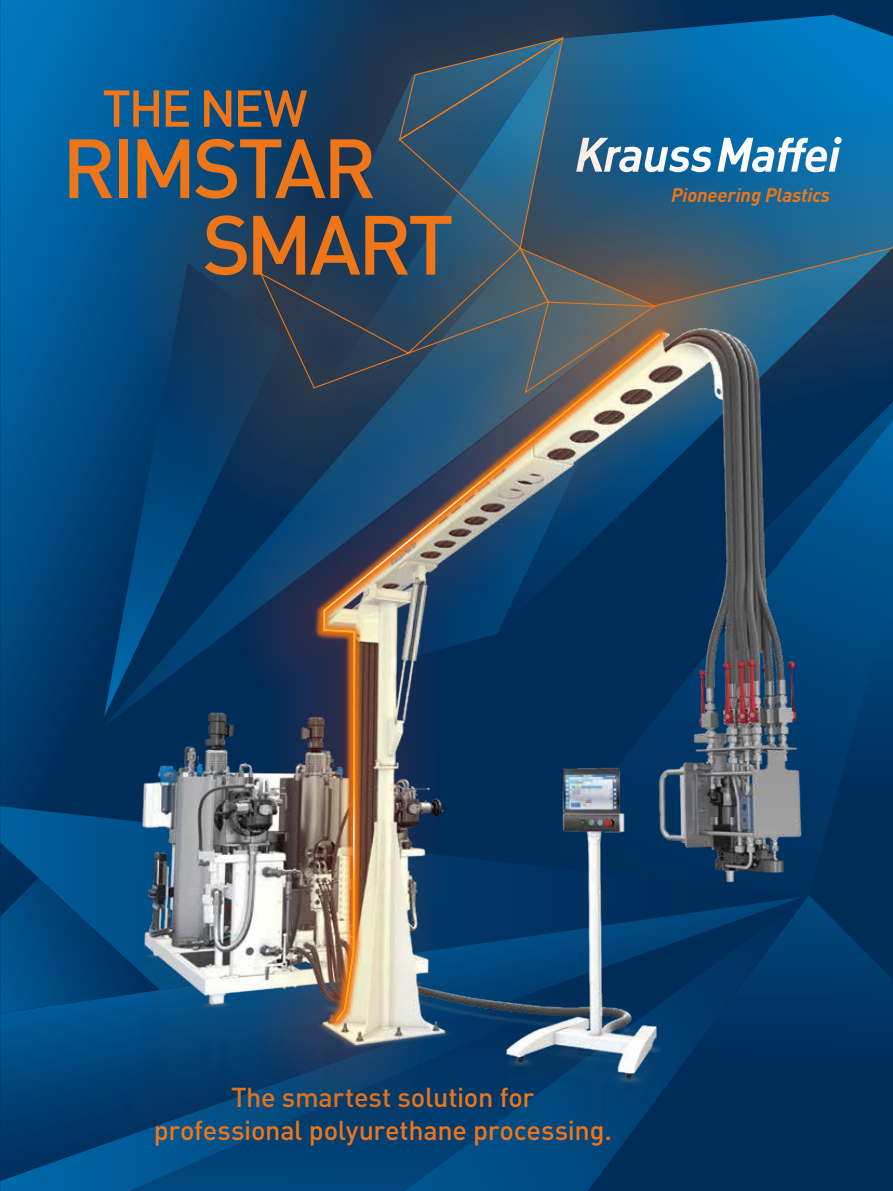
<style>
.page{position:relative;width:893px;height:1191px;background:#fff}
.page>*{position:absolute;margin:0;border:0;box-sizing:border-box;transform-origin:0 0}
.t1{font:500 82.5px "DIN Pro";letter-spacing:-.05em;color:#ee7518}
.t2{font:500 51px "DIN Pro";letter-spacing:-.05em;color:#ee7518}
.t3{font:500 27px/33px "DIN Pro";letter-spacing:-.01em;color:#ee7518;text-align:center}
.t4{font:italic 700 19.35px "DIN Pro";letter-spacing:-.01em;color:#ee7518}
</style>
<div class="page">
<svg style="left:0;top:0;width:893px;height:281px"></svg>
<div style="left:809px;top:1123px;width:84px;height:68px;background:#002c58"></div>
<svg style="left:0;top:1123px;width:404px;height:57px"></svg>
<svg style="left:404px;top:1123px;width:405px;height:68px"></svg>
<svg style="left:801px;top:15px;width:92px;height:87px"></svg>
<div style="left:115px;top:0;width:686px;height:538px;background:#ee7518;opacity:.3"></div>
<svg style="left:258px;top:35px;width:400px;height:211px"></svg>
<div style="left:404px;top:156px;width:394px;height:296px;background:#ee7518;opacity:.3"></div>
<div style="left:509px;top:102px;width:384px;height:349px;background:#ee7518;opacity:.3"></div>
<svg style="left:748px;top:246px;width:145px;height:35px"></svg>
<img style="left:0;top:281px;width:893px;height:842px">
<div style="left:235px;top:246px;width:513px;height:863px;background:#ee7518;opacity:.31"></div>
<img style="left:323px;top:332px;width:337px;height:690px">
<h2 class="t2" style="left:102px;top:74px;width:207px">THE NEW</h2>
<h1 class="t1" style="left:62px;top:112px;width:316px">RIMSTAR</h1>
<h1 class="t1" style="left:202px;top:189px;width:253px">SMART</h1>
<p class="t4" style="left:671px;top:179px;width:160px">Pioneering Plastics</p>
<p class="t3" style="left:154px;top:1079px;width:460px">The smartest solution for professional polyurethane processing.</p>
</div>
